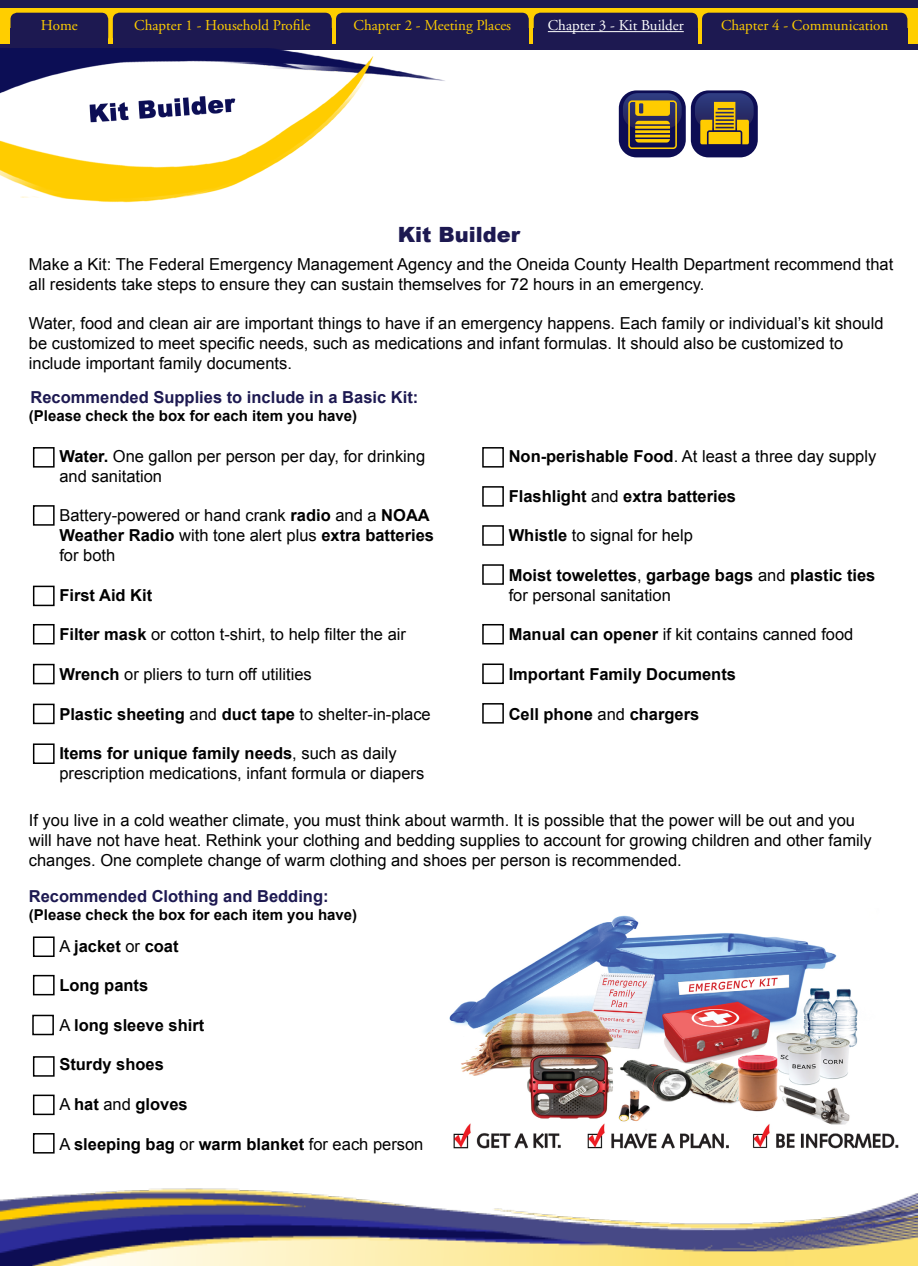
<style>
.page{position:relative;width:918px;height:1266px;background:#fff}
.page>*{position:absolute;margin:0;border:0;box-sizing:border-box;transform-origin:0 0}
.t1{font:900 21px "Arial";color:#1d1951}
.t2{font:16.5px/19.8px "Arial";color:#000}
.t3{font:700 16.5px/19.8px "Arial";color:#000}
.t4{font:700 16.5px "Arial";color:#1d1951}
.t5{font:700 15px "Arial";color:#000}
.t6{font:15px "Adobe Garamond";color:#ffce00}
.t7{font:15px "Adobe Garamond";color:#fff}
.s1{font-weight:700}
.s2{font-weight:400}
</style>
<div class="page">
<div style="left:0;top:0;width:918px;height:10px;background:#1d1951"></div>
<svg style="left:0;top:8px;width:918px;height:37px;background:#f0c205"></svg>
<div style="left:10px;top:13px;width:98px;height:31px;background:#1d1951;border-radius:7px"></div>
<div style="left:10px;top:28px;width:98px;height:17px;background:#1d1951"></div>
<div style="left:113px;top:13px;width:219px;height:31px;background:#1d1951;border-radius:7px"></div>
<div style="left:113px;top:28px;width:219px;height:17px;background:#1d1951"></div>
<div style="left:336px;top:13px;width:193px;height:31px;background:#1d1951;border-radius:7px"></div>
<div style="left:336px;top:28px;width:193px;height:17px;background:#1d1951"></div>
<div style="left:534px;top:13px;width:164px;height:31px;background:#1d1951;border-radius:7px"></div>
<div style="left:534px;top:28px;width:164px;height:17px;background:#1d1951"></div>
<div style="left:702px;top:13px;width:205px;height:31px;background:#1d1951;border-radius:7px"></div>
<div style="left:702px;top:28px;width:205px;height:17px;background:#1d1951"></div>
<hr style="left:548px;top:31px;width:136px;height:1px;background:#fff">
<div style="left:0;top:45px;width:918px;height:5px;background:#1d1951"></div>
<img style="left:0;top:49px;width:445px;height:154px">
<div style="left:33px;top:447px;width:22px;height:20px;border:2px solid #000"></div>
<div style="left:33px;top:936px;width:22px;height:21px;border:2px solid #000"></div>
<div style="left:482px;top:447px;width:22px;height:20px;border:2px solid #000"></div>
<div style="left:33px;top:505px;width:22px;height:21px;border:2px solid #000"></div>
<div style="left:33px;top:975px;width:22px;height:20px;border:2px solid #000"></div>
<div style="left:482px;top:486px;width:22px;height:21px;border:2px solid #000"></div>
<div style="left:33px;top:586px;width:22px;height:20px;border:2px solid #000"></div>
<div style="left:32px;top:1015px;width:22px;height:20px;border:2px solid #000"></div>
<div style="left:482px;top:525px;width:22px;height:21px;border:2px solid #000"></div>
<div style="left:33px;top:624px;width:22px;height:20px;border:2px solid #000"></div>
<div style="left:33px;top:1056px;width:22px;height:20px;border:2px solid #000"></div>
<div style="left:482px;top:564px;width:22px;height:21px;border:2px solid #000"></div>
<div style="left:33px;top:664px;width:22px;height:20px;border:2px solid #000"></div>
<div style="left:33px;top:1094px;width:22px;height:21px;border:2px solid #000"></div>
<div style="left:482px;top:624px;width:22px;height:20px;border:2px solid #000"></div>
<div style="left:33px;top:704px;width:22px;height:20px;border:2px solid #000"></div>
<div style="left:33px;top:1133px;width:22px;height:20px;border:2px solid #000"></div>
<div style="left:482px;top:663px;width:22px;height:21px;border:2px solid #000"></div>
<div style="left:33px;top:743px;width:22px;height:21px;border:2px solid #000"></div>
<div style="left:482px;top:703px;width:22px;height:20px;border:2px solid #000"></div>
<img style="left:449px;top:915px;width:450px;height:234px">
<div style="left:619px;top:90px;width:67px;height:67px;background:#0d0d54;border-radius:18px"></div>
<svg style="left:623px;top:93px;width:59px;height:56px"></svg>
<div style="left:691px;top:90px;width:67px;height:67px;background:#0d0d54;border-radius:18px"></div>
<svg style="left:695px;top:93px;width:59px;height:51px;background:#7f6d3d"></svg>
<img style="left:0;top:1188px;width:918px;height:78px">
<p class="t6" style="left:41px;top:17px;width:38px">Home</p>
<p class="t6" style="left:134px;top:17px;width:178px">Chapter 1 - Household Profile</p>
<p class="t6" style="left:354px;top:17px;width:159px">Chapter 2 - Meeting Places</p>
<p class="t7" style="left:548px;top:17px;width:137px">Chapter 3 - Kit Builder</p>
<p class="t6" style="left:721px;top:17px;width:169px">Chapter 4 - Communication</p>
<p class="t1" style="left:398px;top:219px;width:124px">Kit Builder</p>
<p class="t2" style="left:29px;top:254px;width:866px">Make a Kit: The Federal Emergency Management Agency and the Oneida County Health Department recommend that all residents take steps to ensure they can sustain themselves for 72 hours in an emergency.</p>
<p class="t2" style="left:29px;top:314px;width:856px">Water, food and clean air are important things to have if an emergency happens. Each family or individual’s kit should be customized to meet specific needs, such as medications and infant formulas. It should also be customized to include important family documents.</p>
<p class="t4" style="left:31px;top:386px;width:389px">Recommended Supplies to include in a Basic Kit:</p>
<p class="t5" style="left:29px;top:406px;width:330px">(Please check the box for each item you have)</p>
<p class="t2" style="left:59px;top:446px;width:367px"><span class="s1">Water.</span> One gallon per person per day, for drinking and sanitation</p>
<p class="t2" style="left:59px;top:506px;width:376px">Battery-powered or hand crank <span class="s1">radio</span> and a <span class="s1">NOAA<br>Weather Radio</span> with tone alert plus <span class="s1">extra batteries </span>for both</p>
<p class="t3" style="left:59px;top:585px;width:94px">First Aid Kit</p>
<p class="t2" style="left:59px;top:625px;width:348px"><span class="s1">Filter mask</span> or cotton t-shirt, to help filter the air</p>
<p class="t2" style="left:59px;top:664px;width:254px"><span class="s1">Wrench</span> or pliers to turn off utilities</p>
<p class="t3" style="left:59px;top:704px;width:373px">Plastic sheeting <span class="s2">and</span> duct tape <span class="s2">to shelter-in-place</span></p>
<p class="t2" style="left:59px;top:743px;width:366px"><span class="s1">Items for unique family needs</span>, such as daily prescription medications, infant formula or diapers</p>
<p class="t2" style="left:509px;top:446px;width:369px"><span class="s1">Non-perishable Food</span>. At least a three day supply</p>
<p class="t3" style="left:509px;top:486px;width:229px">Flashlight <span class="s2">and</span> extra batteries</p>
<p class="t2" style="left:509px;top:526px;width:186px"><span class="s1">Whistle</span> to signal for help</p>
<p class="t3" style="left:509px;top:566px;width:368px">Moist towelettes<span class="s2">,</span> garbage bags <span class="s2">and</span> plastic ties <span class="s2">for personal sanitation</span></p>
<p class="t2" style="left:509px;top:625px;width:346px"><span class="s1">Manual can opener</span> if kit contains canned food</p>
<p class="t3" style="left:509px;top:665px;width:229px">Important Family Documents</p>
<p class="t3" style="left:509px;top:704px;width:192px">Cell phone <span class="s2">and</span> chargers</p>
<p class="t2" style="left:29px;top:810px;width:844px">If you live in a cold weather climate, you must think about warmth. It is possible that the power will be out and you will have not have heat. Rethink your clothing and bedding supplies to account for growing children and other family changes. One complete change of warm clothing and shoes per person is recommended.</p>
<p class="t4" style="left:29px;top:885px;width:301px">Recommended Clothing and Bedding:</p>
<p class="t5" style="left:29px;top:904px;width:330px">(Please check the box for each item you have)</p>
<p class="t3" style="left:59px;top:936px;width:121px"><span class="s2">A</span> jacket <span class="s2">or</span> coat</p>
<p class="t3" style="left:59px;top:976px;width:90px">Long pants</p>
<p class="t3" style="left:59px;top:1015px;width:146px"><span class="s2">A</span> long sleeve shirt</p>
<p class="t3" style="left:59px;top:1055px;width:106px">Sturdy shoes</p>
<p class="t3" style="left:59px;top:1095px;width:130px"><span class="s2">A</span> hat <span class="s2">and</span> gloves</p>
<p class="t3" style="left:59px;top:1134px;width:366px"><span class="s2">A</span> sleeping bag <span class="s2">or</span> warm blanket <span class="s2">for each person</span></p>
</div>
